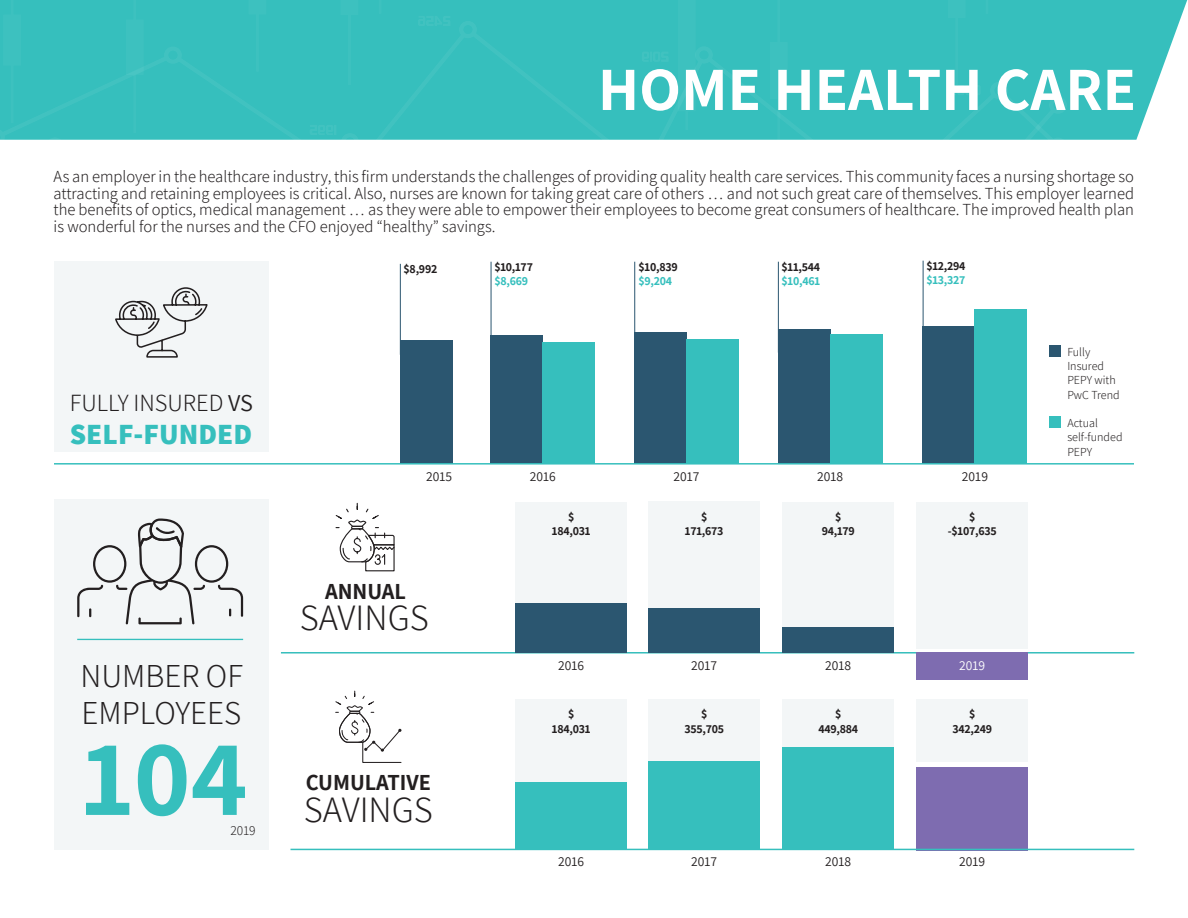
<style>
.page{position:relative;width:1188px;height:918px;background:#fff}
.page>*{position:absolute;margin:0;border:0;box-sizing:border-box;transform-origin:0 0}
.t1{font:700 108.9px "Assistant";color:#36bfbd}
.t2{font:700 61.5px "Assistant";color:#fff}
.t3{font:300 36.3px "Assistant";color:#231f20}
.t4{font:300 32.7px "Assistant";color:#231f20}
.t5{font:800 29.25px "Assistant";color:#36bfbd}
.t6{font:300 24.15px "Assistant";color:#231f20}
.t7{font:700 22.35px "Assistant";color:#231f20}
.t8{font:300 16.5px/16.5px "Assistant";color:#231f20;text-align:justify}
.t9{font:13.5px "Assistant";color:#231f20}
.t10{font:13.5px "Assistant";color:#fff}
.t11{font:300 13.35px "Assistant";color:#231f20}
.t12{font:700 12px "Assistant";letter-spacing:-.02em;color:#231f20}
.t13{font:300 12px/14.4px "Assistant";color:#231f20}
.t14{font:700 12px "Assistant";letter-spacing:-.02em;color:#36bfbd}
.s1{font-weight:400}
</style>
<div class="page">
<svg style="left:0;top:0;width:1188px;height:140px;background:#4ac5c3"></svg>
<svg style="left:3px;top:0;width:18px;height:21px"></svg>
<svg style="left:126px;top:0;width:18px;height:21px"></svg>
<svg style="left:249px;top:0;width:17px;height:21px"></svg>
<svg style="left:341px;top:0;width:17px;height:21px"></svg>
<svg style="left:371px;top:0;width:18px;height:14px"></svg>
<svg style="left:678px;top:0;width:18px;height:21px"></svg>
<svg style="left:770px;top:0;width:18px;height:21px"></svg>
<div style="left:0;top:21px;width:1067px;height:119px;background:#36bfbd"></div>
<svg style="left:642px;top:52px;width:27px;height:10px"></svg>
<svg style="left:310px;top:125px;width:26px;height:10px"></svg>
<div style="left:948px;top:0;width:48px;height:95px;background:#36bfbd"></div>
<svg style="left:418px;top:16px;width:32px;height:10px"></svg>
<div style="left:515px;top:699px;width:112px;height:114px;background:#f3f6f7"></div>
<div style="left:648px;top:699px;width:112px;height:109px;background:#f3f6f7"></div>
<div style="left:782px;top:699px;width:112px;height:109px;background:#f3f6f7"></div>
<div style="left:916px;top:699px;width:112px;height:62px;background:#f3f6f7"></div>
<div style="left:648px;top:761px;width:112px;height:89px;background:#36bfbd"></div>
<div style="left:782px;top:747px;width:112px;height:103px;background:#36bfbd"></div>
<div style="left:916px;top:767px;width:112px;height:83px;background:#7e6cb0"></div>
<div style="left:491px;top:335px;width:52px;height:129px;background:#2b5670"></div>
<div style="left:543px;top:342px;width:52px;height:122px;background:#36bfbd"></div>
<div style="left:635px;top:332px;width:52px;height:132px;background:#2b5670"></div>
<div style="left:687px;top:339px;width:52px;height:125px;background:#36bfbd"></div>
<div style="left:778px;top:329px;width:52px;height:135px;background:#2b5670"></div>
<div style="left:830px;top:334px;width:52px;height:130px;background:#36bfbd"></div>
<div style="left:923px;top:326px;width:52px;height:138px;background:#2b5670"></div>
<div style="left:975px;top:309px;width:52px;height:155px;background:#36bfbd"></div>
<div style="left:515px;top:502px;width:112px;height:113px;background:#f3f6f7"></div>
<div style="left:648px;top:502px;width:112px;height:109px;background:#f3f6f7"></div>
<div style="left:782px;top:502px;width:112px;height:133px;background:#f3f6f7"></div>
<div style="left:916px;top:502px;width:112px;height:146px;background:#f3f6f7"></div>
<div style="left:54px;top:500px;width:215px;height:350px;background:#f3f6f7"></div>
<svg style="left:77px;top:518px;width:166px;height:106px"></svg>
<hr style="left:77px;top:639px;width:166px;height:1px;background:#36bfbd">
<hr style="left:291px;top:849px;width:843px;height:1px;background:#36bfbd">
<hr style="left:281px;top:652px;width:853px;height:2px;background:#36bfbd">
<div style="left:515px;top:604px;width:112px;height:49px;background:#2b5670"></div>
<div style="left:648px;top:608px;width:112px;height:45px;background:#2b5670"></div>
<div style="left:782px;top:628px;width:112px;height:25px;background:#2b5670"></div>
<div style="left:916px;top:653px;width:112px;height:27px;background:#7e6cb0"></div>
<div style="left:400px;top:340px;width:52px;height:124px;background:#2b5670"></div>
<hr style="left:400px;top:264px;width:1px;height:91px;background:#2b5670">
<hr style="left:491px;top:262px;width:1px;height:91px;background:#2b5670">
<hr style="left:634px;top:262px;width:1px;height:91px;background:#2b5670">
<hr style="left:778px;top:262px;width:1px;height:91px;background:#2b5670">
<hr style="left:54px;top:463px;width:1080px;height:2px;background:#36bfbd">
<hr style="left:923px;top:261px;width:1px;height:91px;background:#2b5670">
<div style="left:515px;top:783px;width:112px;height:67px;background:#36bfbd"></div>
<div style="left:54px;top:262px;width:215px;height:190px;background:#f3f6f7"></div>
<svg style="left:115px;top:287px;width:93px;height:71px"></svg>
<svg style="left:335px;top:503px;width:60px;height:69px"></svg>
<svg style="left:335px;top:691px;width:67px;height:72px"></svg>
<div style="left:1049px;top:346px;width:12px;height:11px;background:#2b5670"></div>
<div style="left:1049px;top:417px;width:12px;height:11px;background:#36bfbd"></div>
<p class="t2" style="left:598px;top:47px;width:540px">HOME HEALTH CARE</p>
<p class="t8" style="left:54px;top:168px;width:1082px">As an employer in the healthcare industry, this firm understands the challenges of providing quality health care services. This community faces a nursing shortage so attracting and retaining employees is critical. Also, nurses are known for taking great care of others … and not such great care of themselves. This employer learned the benefits of optics, medical management … as they were able to empower their employees to become great consumers of healthcare. The improved health plan is wonderful for the nurses and the CFO enjoyed “healthy” savings.</p>
<p class="t6" style="left:70px;top:386px;width:185px">FULLY INSURED <span class="s1">VS</span></p>
<p class="t5" style="left:70px;top:414px;width:184px">SELF-FUNDED</p>
<p class="t4" style="left:81px;top:654px;width:164px">NUMBER OF</p>
<p class="t4" style="left:82px;top:691px;width:161px">EMPLOYEES</p>
<p class="t1" style="left:82px;top:704px;width:167px">104</p>
<p class="t11" style="left:231px;top:821px;width:27px">2019</p>
<p class="t12" style="left:404px;top:261px;width:35px">$8,992</p>
<p class="t12" style="left:494px;top:259px;width:40px">$10,177</p>
<p class="t14" style="left:494px;top:273px;width:35px">$8,669</p>
<p class="t12" style="left:639px;top:259px;width:41px">$10,839</p>
<p class="t14" style="left:639px;top:273px;width:35px">$9,204</p>
<p class="t12" style="left:782px;top:259px;width:40px">$11,544</p>
<p class="t14" style="left:782px;top:273px;width:40px">$10,461</p>
<p class="t12" style="left:926px;top:257px;width:41px">$12,294</p>
<p class="t14" style="left:926px;top:272px;width:41px">$13,327</p>
<p class="t9" style="left:426px;top:467px;width:28px">2015</p>
<p class="t9" style="left:530px;top:467px;width:28px">2016</p>
<p class="t9" style="left:674px;top:467px;width:28px">2017</p>
<p class="t9" style="left:817px;top:467px;width:28px">2018</p>
<p class="t9" style="left:962px;top:467px;width:28px">2019</p>
<p class="t7" style="left:325px;top:576px;width:83px">ANNUAL</p>
<p class="t3" style="left:300px;top:593px;width:131px">SAVINGS</p>
<p class="t7" style="left:306px;top:767px;width:127px">CUMULATIVE</p>
<p class="t3" style="left:304px;top:785px;width:131px">SAVINGS</p>
<p class="t12" style="left:568px;top:509px;width:8px">$</p>
<p class="t12" style="left:552px;top:523px;width:40px">184,031</p>
<p class="t12" style="left:701px;top:509px;width:8px">$</p>
<p class="t12" style="left:685px;top:523px;width:40px">171,673</p>
<p class="t12" style="left:835px;top:509px;width:8px">$</p>
<p class="t12" style="left:822px;top:523px;width:35px">94,179</p>
<p class="t12" style="left:969px;top:509px;width:8px">$</p>
<p class="t12" style="left:948px;top:523px;width:50px">-$107,635</p>
<p class="t9" style="left:558px;top:656px;width:28px">2016</p>
<p class="t9" style="left:691px;top:656px;width:28px">2017</p>
<p class="t9" style="left:825px;top:656px;width:28px">2018</p>
<p class="t10" style="left:959px;top:656px;width:28px">2019</p>
<p class="t12" style="left:568px;top:706px;width:8px">$</p>
<p class="t12" style="left:552px;top:721px;width:40px">184,031</p>
<p class="t12" style="left:701px;top:706px;width:8px">$</p>
<p class="t12" style="left:684px;top:721px;width:41px">355,705</p>
<p class="t12" style="left:835px;top:706px;width:8px">$</p>
<p class="t12" style="left:818px;top:721px;width:41px">449,884</p>
<p class="t12" style="left:969px;top:706px;width:8px">$</p>
<p class="t12" style="left:952px;top:721px;width:41px">342,249</p>
<p class="t9" style="left:558px;top:852px;width:28px">2016</p>
<p class="t9" style="left:691px;top:852px;width:28px">2017</p>
<p class="t9" style="left:825px;top:852px;width:28px">2018</p>
<p class="t9" style="left:959px;top:852px;width:28px">2019</p>
<p class="t13" style="left:1067px;top:344px;width:54px">Fully<br>Insured<br>PEPY with<br>PwC Trend</p>
<p class="t13" style="left:1067px;top:415px;width:57px">Actual self-funded</p>
<p class="t13" style="left:1067px;top:444px;width:26px">PEPY</p>
</div>
